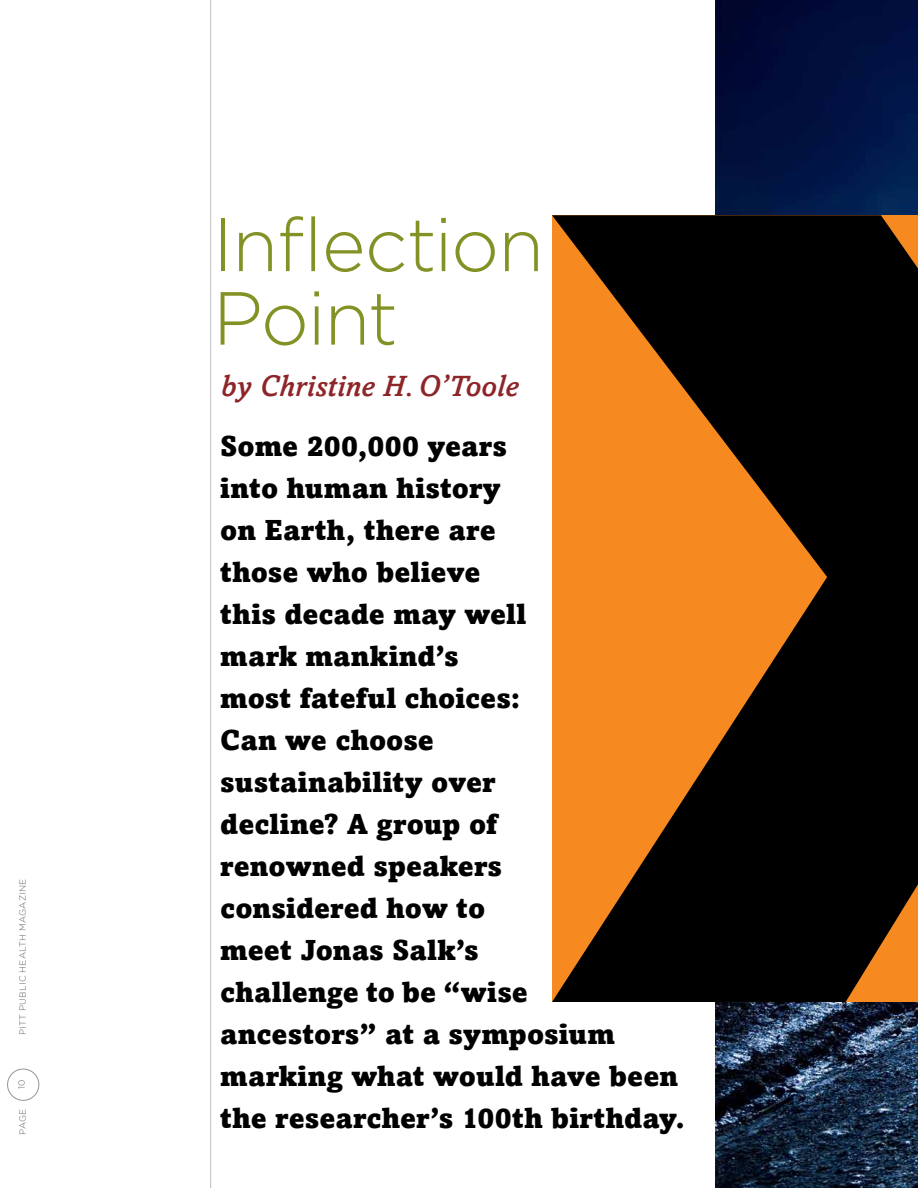
<style>
.page{position:relative;width:918px;height:1188px;background:#fff}
.page>*{position:absolute;margin:0;border:0;box-sizing:border-box;transform-origin:0 0}
.t1{font:300 75px/73.5px "Gotham";letter-spacing:-.02em;color:#839125}
.t2{font:italic 500 30px "Amasis";letter-spacing:.005em;color:#8e2528}
.t3{font:900 28.5px/42px "Amasis";letter-spacing:.005em;color:#000}
.t4{font:300 9px "Gotham";letter-spacing:.03em;color:#636466}
</style>
<div class="page">
<div style="left:7px;top:1069px;width:32px;height:32px;border:1px solid #939598;border-radius:50%"></div>
<hr style="left:210px;top:0;width:1px;height:1188px;background:#bcbec0">
<img style="left:716px;top:0;width:202px;height:1188px">
<svg style="left:552px;top:215px;width:366px;height:787px;background:#62360c"></svg>
<p class="t4" style="left:17px;top:1035px;width:158px;rotate:-90deg">PITT PUBLIC HEALTH MAGAZINE</p>
<p class="t4" style="left:16px;top:1089px;width:11px;rotate:-90deg">10</p>
<p class="t4" style="left:17px;top:1135px;width:28px;rotate:-90deg">PAGE</p>
<h1 class="t1" style="left:213px;top:207px;width:333px">Inflection<br>Point</h1>
<p class="t2" style="left:221px;top:368px;width:299px">by Christine H. O’Toole</p>
<p class="t3" style="left:220px;top:425px;width:466px">Some 200,000 years<br>into human history<br>on Earth, there are<br>those who believe<br>this decade may well<br>mark mankind’s<br>most fateful choices:<br>Can we choose<br>sustainability over<br>decline? A group of<br>renowned speakers<br>considered how to<br>meet Jonas Salk’s<br>challenge to be “wise ancestors” at a symposium marking what would have been the researcher’s 100th birthday.</p>
</div>
